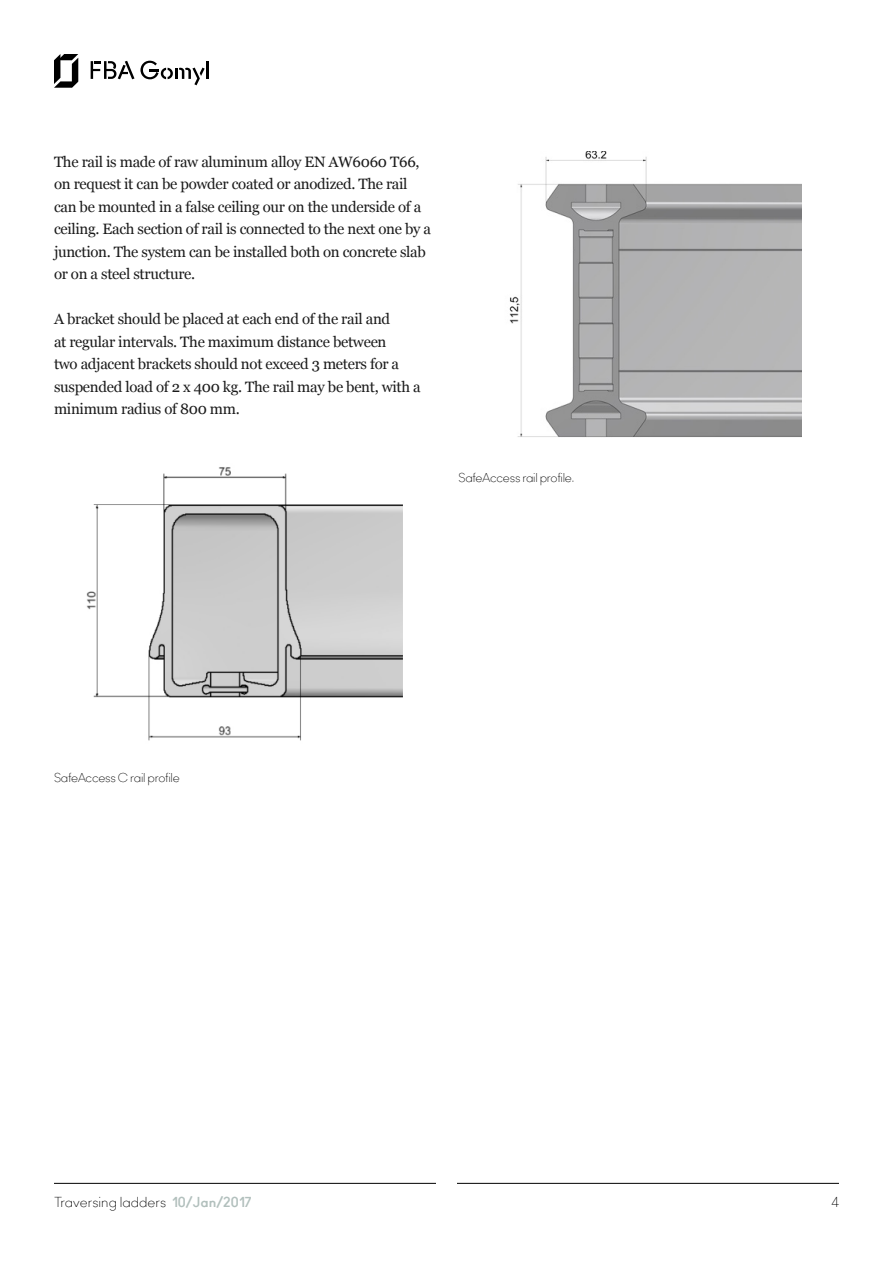
<style>
.page{position:relative;width:893px;height:1263px;background:#fff}
.page>*{position:absolute;margin:0;border:0;box-sizing:border-box;transform-origin:0 0}
.titular{font:15px/22.5px "Georgia";letter-spacing:-.02em;color:#1a1a1a}
.t1{font:13.5px "Ano Half";color:#000}
.titular-2{font:12px "Ano Half";letter-spacing:-.02em;color:#000}
.s1{font-family:"Ano";font-weight:700;color:#b2c0bd}
</style>
<div class="page">
<svg style="left:54px;top:54px;width:24px;height:34px"></svg>
<svg style="left:91px;top:61px;width:43px;height:18px"></svg>
<svg style="left:140px;top:61px;width:65px;height:24px"></svg>
<hr style="left:206px;top:61px;width:3px;height:18px;background:#000">
<hr style="left:457px;top:1183px;width:382px;height:1px;background:#000">
<hr style="left:54px;top:1183px;width:382px;height:1px;background:#000">
<img style="left:86px;top:467px;width:317px;height:274px">
<img style="left:509px;top:152px;width:292px;height:286px">
<p class="titular" style="left:54px;top:149px;width:379px">The rail is made of raw aluminum alloy EN AW6060 T66, on request it can be powder coated or anodized. The rail can be mounted in a false ceiling our on the underside of a ceiling. Each section of rail is connected to the next one by a junction. The system can be installed both on concrete slab or on a steel structure.</p>
<p class="titular" style="left:54px;top:307px;width:368px">A bracket should be placed at each end of the rail and<br>at regular intervals. The maximum distance between<br>two adjacent brackets should not exceed 3 meters for a suspended load of 2 x 400 kg. The rail may be bent, with a minimum radius of 800 mm.</p>
<p class="titular-2" style="left:458px;top:470px;width:117px">SafeAccess rail profile.</p>
<p class="titular-2" style="left:54px;top:770px;width:127px">SafeAccess C rail profile</p>
<p class="t1" style="left:54px;top:1194px;width:199px">Traversing ladders <span class="s1">10/Jan/2017</span></p>
<p class="t1" style="left:831px;top:1194px;width:9px">4</p>
</div>
